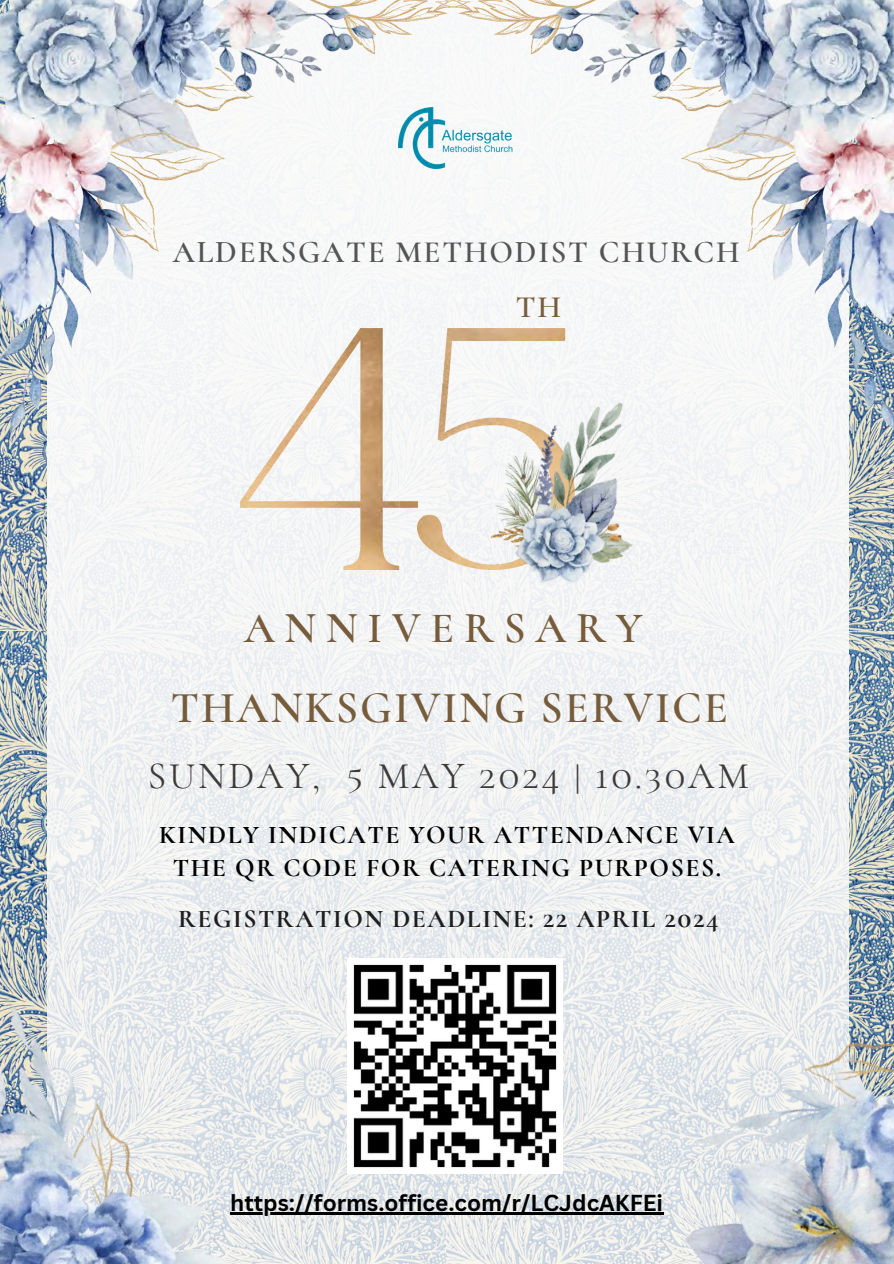
<style>
.page{position:relative;width:894px;height:1264px;background:#fff}
.page>*{position:absolute;margin:0;border:0;box-sizing:border-box;transform-origin:0 0}
.t1{font:600 44.1px "Cormorant SC";letter-spacing:.05em;color:#775c3b}
.t2{font:600 43.2px "Cormorant SC";letter-spacing:.23em;color:#775c3b}
.t3{font:37.5px "Cormorant SC";letter-spacing:.08em;color:#3d3b3a}
.t4{font:600 30.9px "Cormorant SC";letter-spacing:.06em;color:#545454}
.t5{font:600 30.9px "Cormorant SC";color:#775c3b}
.t6{font:700 25.65px/32.7px "Cormorant SC";letter-spacing:.06em;color:#000;text-align:center}
.t7{font:700 25.5px "Cormorant SC";letter-spacing:.06em;color:#1e1e1e}
.t8{font:700 22.5px "Canva Sans";color:#000}
</style>
<div class="page">
<img style="left:0;top:433px;width:893px;height:198px">
<img style="left:0;top:631px;width:893px;height:321px">
<img style="left:48px;top:433px;width:799px;height:830px">
<img style="left:0;top:0;width:435px;height:433px">
<img style="left:241px;top:328px;width:236px;height:242px">
<img style="left:477px;top:433px;width:193px;height:171px">
<img style="left:398px;top:107px;width:37px;height:62px">
<img style="left:0;top:952px;width:402px;height:311px">
<hr style="left:230px;top:1212px;width:433px;height:2px;background:#000">
<img style="left:435px;top:0;width:458px;height:433px">
<img style="left:348px;top:958px;width:215px;height:215px">
<img style="left:639px;top:798px;width:254px;height:465px">
<p class="t4" style="left:173px;top:233px;width:568px">ALDERSGATE METHODIST CHURCH</p>
<p class="t5" style="left:515px;top:288px;width:47px">TH</p>
<h2 class="t2" style="left:244px;top:601px;width:400px">ANNIVERSARY</h2>
<h1 class="t1" style="left:171px;top:681px;width:558px">THANKSGIVING SERVICE</h1>
<h3 class="t3" style="left:148px;top:753px;width:602px">SUNDAY, 5 MAY 2024 | 10.30AM</h3>
<p class="t6" style="left:159px;top:818px;width:577px">KINDLY INDICATE YOUR ATTENDANCE VIA<br>THE QR CODE FOR CATERING PURPOSES.</p>
<p class="t7" style="left:178px;top:903px;width:541px">REGISTRATION DEADLINE: 22 APRIL 2024</p>
<p class="t8" style="left:230px;top:1187px;width:434px">https://forms.office.com/r/LCJdcAKFEi</p>
</div>
